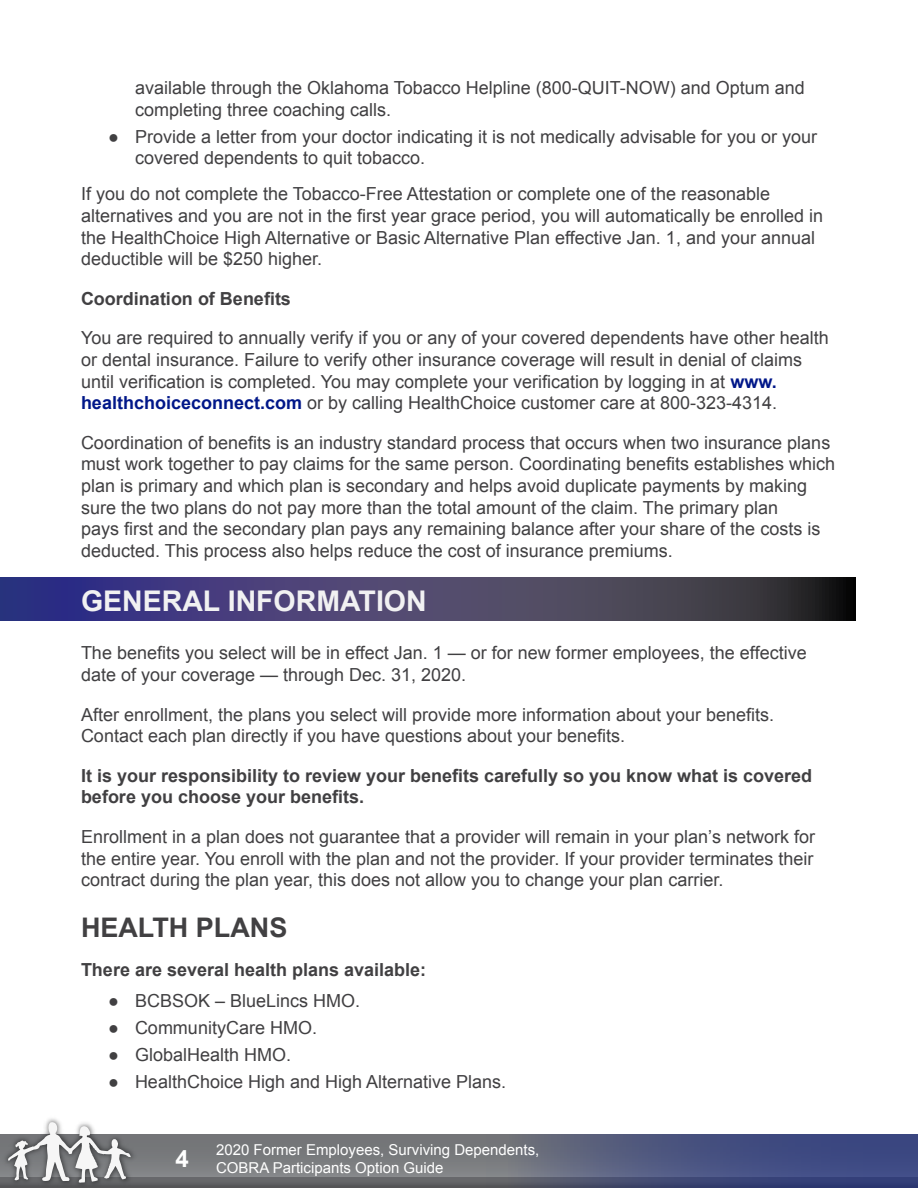
<style>
.page{position:relative;width:918px;height:1188px;background:#fff}
.page>*{position:absolute;margin:0;border:0;box-sizing:border-box;transform-origin:0 0}
._11-_H1__Main_Sectio{font:700 28.5px "Arial";color:#f1f1f2}
._12-_H2__Section_Sub{font:700 27px "Arial";color:#414042}
.t1{font:700 24px "Arial";color:#fff}
._20-Normal_Text{font:18px/21.6px "Arial";color:#414042}
._20-Normal_Text-2{font:700 18px/21.6px "Arial";color:#414042}
.t2{font:15px/18px "Arial";color:#fff}
.s1{font-weight:700;color:#001789}
</style>
<div class="page">
<div style="left:0;top:1134px;width:918px;height:44px;background:linear-gradient(to bottom,#6f7173,#848688)"></div>
<svg style="left:0;top:1177px;width:486px;height:11px;background:#5f6062"></svg>
<img style="left:1px;top:1118px;width:138px;height:70px">
<svg style="left:8px;top:1122px;width:123px;height:61px"></svg>
<svg style="left:486px;top:1134px;width:432px;height:54px;background:#4c557d"></svg>
<svg style="left:0;top:578px;width:856px;height:43px;background:#413d64"></svg>
<p class="_20-Normal_Text" style="left:135px;top:77px;width:672px">available through the Oklahoma Tobacco Helpline (800-QUIT-NOW) and Optum and completing three coaching calls.</p>
<p class="_20-Normal_Text" style="left:135px;top:126px;width:684px;text-indent:-27px">● Provide a letter from your doctor indicating it is not medically advisable for you or your covered dependents to quit tobacco.</p>
<p class="_20-Normal_Text" style="left:81px;top:183px;width:744px">If you do not complete the Tobacco-Free Attestation or complete one of the reasonable alternatives and you are not in the first year grace period, you will automatically be enrolled in the HealthChoice High Alternative or Basic Alternative Plan effective Jan. 1, and your annual deductible will be $250 higher.</p>
<p class="_20-Normal_Text-2" style="left:81px;top:288px;width:212px">Coordination of Benefits</p>
<p class="_20-Normal_Text" style="left:81px;top:327px;width:749px">You are required to annually verify if you or any of your covered dependents have other health or dental insurance. Failure to verify other insurance coverage will result in denial of claims until verification is completed. You may complete your verification by logging in at <span class="s1">www. healthchoiceconnect.com</span> or by calling HealthChoice customer care at 800-323-4314.</p>
<p class="_20-Normal_Text" style="left:81px;top:432px;width:756px">Coordination of benefits is an industry standard process that occurs when two insurance plans must work together to pay claims for the same person. Coordinating benefits establishes which plan is primary and which plan is secondary and helps avoid duplicate payments by making sure the two plans do not pay more than the total amount of the claim. The primary plan<br>pays first and the secondary plan pays any remaining balance after your share of the costs is deducted. This process also helps reduce the cost of insurance premiums.</p>
<p class="_11-_H1__Main_Sectio" style="left:81px;top:582px;width:347px">GENERAL INFORMATION</p>
<p class="_20-Normal_Text" style="left:81px;top:642px;width:727px">The benefits you select will be in effect Jan. 1 — or for new former employees, the effective date of your coverage — through Dec. 31, 2020.</p>
<p class="_20-Normal_Text" style="left:81px;top:704px;width:695px">After enrollment, the plans you select will provide more information about your benefits.<br>Contact each plan directly if you have questions about your benefits.</p>
<p class="_20-Normal_Text-2" style="left:81px;top:765px;width:733px">It is your responsibility to review your benefits carefully so you know what is covered before you choose your benefits.</p>
<p class="_20-Normal_Text" style="left:81px;top:826px;width:736px;text-align:justify">Enrollment in a plan does not guarantee that a provider will remain in your plan’s network for the entire year. You enroll with the plan and not the provider. If your provider terminates their contract during the plan year, this does not allow you to change your plan carrier.</p>
<p class="_12-_H2__Section_Sub" style="left:81px;top:909px;width:208px">HEALTH PLANS</p>
<p class="_20-Normal_Text-2" style="left:81px;top:960px;width:347px">There are several health plans available:</p>
<p class="_20-Normal_Text" style="left:108px;top:990px;width:254px">● BCBSOK – BlueLincs HMO.</p>
<p class="_20-Normal_Text" style="left:108px;top:1017px;width:211px">● CommunityCare HMO.</p>
<p class="_20-Normal_Text" style="left:108px;top:1044px;width:185px">● GlobalHealth HMO.</p>
<p class="_20-Normal_Text" style="left:108px;top:1071px;width:400px">● HealthChoice High and High Alternative Plans.</p>
<h3 class="t1" style="left:176px;top:1143px;width:15px">4</h3>
<p class="t2" style="left:216px;top:1141px;width:325px">2020 Former Employees, Surviving Dependents,<br>COBRA Participants Option Guide</p>
</div>
